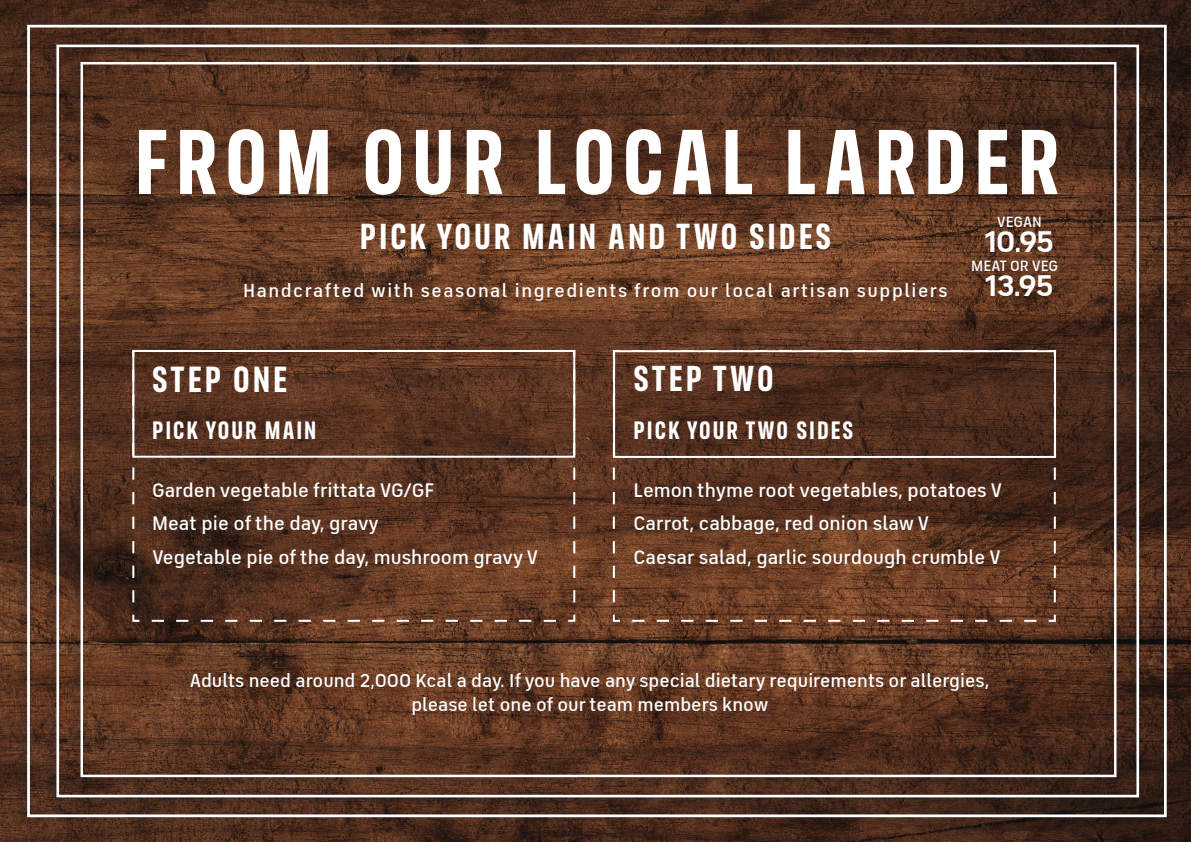
<style>
.page{position:relative;width:1191px;height:842px;background:#fff}
.page>*{position:absolute;margin:0;border:0;box-sizing:border-box;transform-origin:0 0}
.t1{font:700 93.1px "FS Industrie Cd";letter-spacing:.08em;color:#fff}
.t2{font:700 36.8px "FS Industrie Cd";letter-spacing:.08em;color:#fff}
.t3{font:700 36.7px "FS Industrie Cd";letter-spacing:.08em;color:#fff}
.t4{font:700 36.5px "FS Industrie Cd";letter-spacing:.08em;color:#fff}
.t5{font:700 30.2px "FS Industrie";letter-spacing:-.025em;color:#fff}
.t6{font:700 25.5px "FS Industrie Cd";letter-spacing:.08em;color:#fff}
.t7{font:500 19.8px "FS Industrie";color:#fff}
.t8{font:500 19px "FS Industrie";color:#fff}
.t9{font:500 19px "FS Industrie";letter-spacing:.08em;color:#fff}
.t10{font:500 15.1px "FS Industrie";color:#fff}
</style>
<div class="page">
<img style="left:0;top:0;width:1191px;height:842px">
<div style="left:16px;top:14px;width:1155px;height:808px;background:#231f20;opacity:.75"></div>
<div style="left:46px;top:40px;width:1097px;height:767px;background:#231f20;opacity:.75"></div>
<div style="left:71px;top:57px;width:1049px;height:730px;background:#231f20;opacity:.75"></div>
<svg style="left:131px;top:349px;width:445px;height:274px;background:#593422"></svg>
<svg style="left:612px;top:349px;width:444px;height:274px;background:#5a3421"></svg>
<div style="left:132px;top:350px;width:443px;height:108px;border:2px solid #fff"></div>
<div style="left:613px;top:350px;width:443px;height:108px;border:2px solid #fff"></div>
<p class="t1" style="left:134px;top:105px;width:926px">FROM OUR LOCAL LARDER</p>
<p class="t3" style="left:360px;top:214px;width:472px">PICK YOUR MAIN AND TWO SIDES</p>
<p class="t9" style="left:243px;top:279px;width:706px">Handcrafted with seasonal ingredients from our local artisan suppliers</p>
<p class="t10" style="left:996px;top:213px;width:47px">VEGAN</p>
<p class="t5" style="left:985px;top:223px;width:70px">10.95</p>
<p class="t10" style="left:971px;top:257px;width:88px">MEAT OR VEG</p>
<p class="t5" style="left:985px;top:267px;width:70px">13.95</p>
<p class="t2" style="left:152px;top:356px;width:137px">STEP ONE</p>
<p class="t6" style="left:152px;top:414px;width:166px">PICK YOUR MAIN</p>
<p class="t4" style="left:633px;top:356px;width:142px">STEP TWO</p>
<p class="t6" style="left:633px;top:414px;width:221px">PICK YOUR TWO SIDES</p>
<p class="t7" style="left:152px;top:478px;width:284px">Garden vegetable frittata VG/GF</p>
<p class="t7" style="left:152px;top:512px;width:228px">Meat pie of the day, gravy</p>
<p class="t7" style="left:152px;top:545px;width:388px">Vegetable pie of the day, mushroom gravy V</p>
<p class="t7" style="left:633px;top:478px;width:370px">Lemon thyme root vegetables, potatoes V</p>
<p class="t7" style="left:633px;top:512px;width:297px">Carrot, cabbage, red onion slaw V</p>
<p class="t7" style="left:633px;top:545px;width:369px">Caesar salad, garlic sourdough crumble V</p>
<p class="t8" style="left:190px;top:669px;width:801px">Adults need around 2,000 Kcal a day. If you have any special dietary requirements or allergies,</p>
<p class="t8" style="left:411px;top:693px;width:358px">please let one of our team members know</p>
</div>
